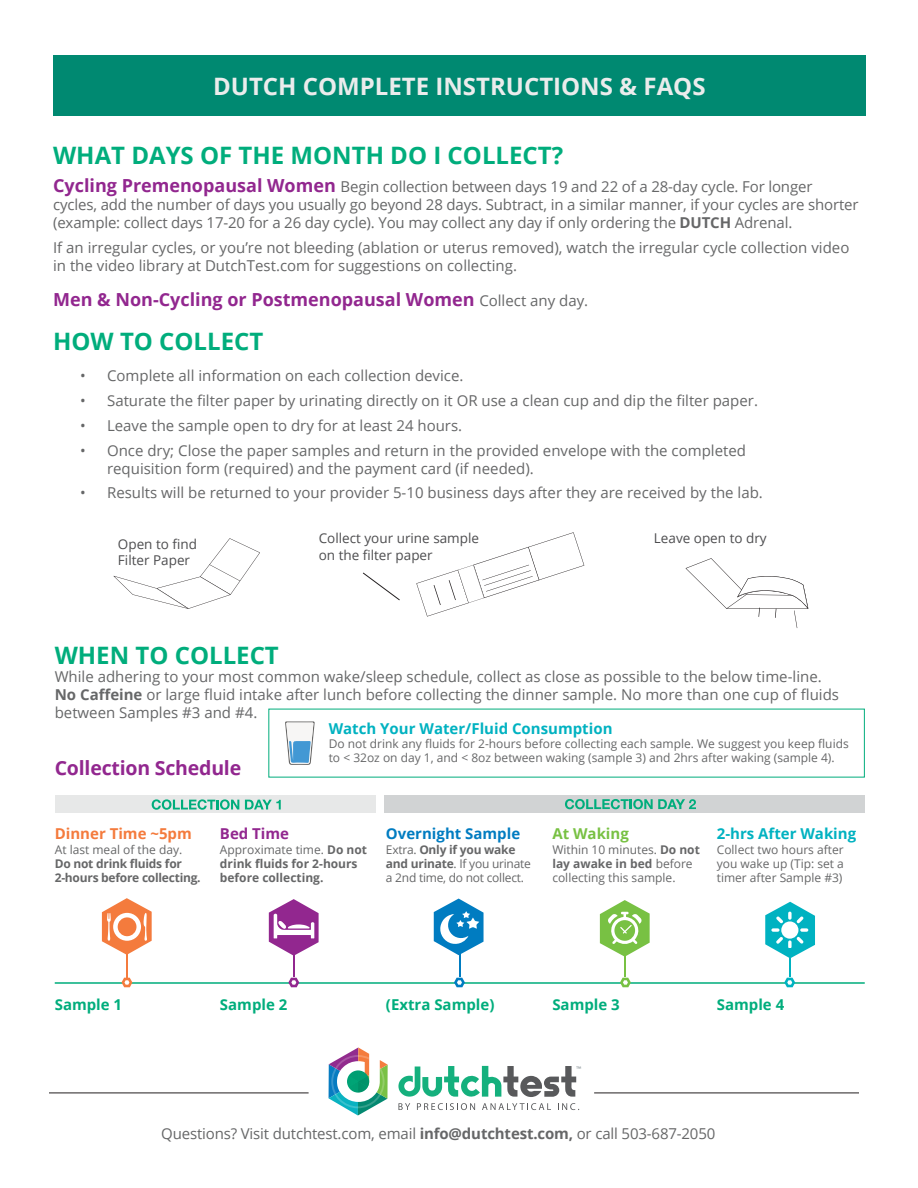
<style>
.page{position:relative;width:918px;height:1188px;background:#fff}
.page>*{position:absolute;margin:0;border:0;box-sizing:border-box;transform-origin:0 0}
.t1{font:700 24px "Open Sans";color:#00ad7c}
.t2{font:700 24px "Open Sans";color:#ebecec}
.t3{font:700 19.5px "Open Sans";letter-spacing:-.01em;color:#92278f}
.t4{font:700 18px "Open Sans";color:#92278f}
.t5{font:15px/18px "Open Sans";color:#666768}
.Sample{font:700 15px "Open Sans";color:#00b2c1}
.Sample-2{font:700 15px "Open Sans";color:#00ad7c}
.Sample-3{font:700 15px "Open Sans";color:#007cc1}
.Sample-4{font:700 15px "Open Sans";color:#f47b3d}
.Sample-5{font:700 15px "Open Sans";color:#78c143}
.Sample-6{font:700 15px "Open Sans";color:#92278f}
.t6{font:13.5px/16.2px "Open Sans";color:#4d4d4f}
.t7{font:12px/14.4px "Open Sans";color:#666768}
.t8{font:12px/14.4px "Open Sans";letter-spacing:-.02em;color:#666768}
.t9{font:700 12px/14.4px "Open Sans";letter-spacing:-.02em;color:#666768}
.t10{font:700 12px/14.4px "Open Sans";color:#666768}
.t11{font:8.1px "Myriad Pro";color:#384850}
.s1{font-weight:700;font-size:18px;color:#92278f}
.s2{font-weight:700}
.s3{font-weight:400;font-size:15px;color:#666768}
.s4{font-weight:400}
</style>
<div class="page">
<div style="left:53px;top:55px;width:813px;height:60px;background:#008971"></div>
<svg style="left:102px;top:898px;width:50px;height:57px"></svg>
<div style="left:55px;top:795px;width:321px;height:18px;background:#e7e8e8"></div>
<div style="left:384px;top:795px;width:481px;height:18px;background:#d1d3d4"></div>
<svg style="left:152px;top:799px;width:87px;height:11px"></svg>
<svg style="left:245px;top:800px;width:36px;height:9px"></svg>
<svg style="left:565px;top:799px;width:131px;height:10px"></svg>
<svg style="left:269px;top:899px;width:50px;height:57px"></svg>
<hr style="left:55px;top:982px;width:810px;height:2px;background:#00ad7c">
<svg style="left:288px;top:978px;width:11px;height:9px"></svg>
<hr style="left:293px;top:949px;width:2px;height:28px;background:#92278f">
<svg style="left:434px;top:899px;width:50px;height:88px"></svg>
<svg style="left:600px;top:900px;width:50px;height:87px"></svg>
<svg style="left:765px;top:902px;width:50px;height:85px"></svg>
<svg style="left:121px;top:978px;width:11px;height:9px"></svg>
<hr style="left:126px;top:949px;width:2px;height:29px;background:#f47b3d">
<svg style="left:329px;top:1047px;width:59px;height:68px"></svg>
<svg style="left:398px;top:1066px;width:181px;height:44px"></svg>
<hr style="left:49px;top:1093px;width:260px;height:1px;background:#231f20">
<hr style="left:594px;top:1093px;width:265px;height:1px;background:#231f20">
<svg style="left:416px;top:532px;width:168px;height:85px"></svg>
<svg style="left:363px;top:572px;width:37px;height:29px"></svg>
<svg style="left:686px;top:558px;width:122px;height:70px"></svg>
<svg style="left:114px;top:538px;width:146px;height:71px"></svg>
<svg style="left:285px;top:721px;width:30px;height:44px"></svg>
<p class="t2" style="left:213px;top:70px;width:494px">DUTCH COMPLETE INSTRUCTIONS &amp; FAQS</p>
<p class="t1" style="left:53px;top:138px;width:512px">WHAT DAYS OF THE MONTH DO I COLLECT?</p>
<p class="t5" style="left:53px;top:177px;width:807px"><span class="s1">Cycling Premenopausal Women</span> Begin collection between days 19 and 22 of a 28-day cycle. For longer cycles, add the number of days you usually go beyond 28 days. Subtract, in a similar manner, if your cycles are shorter (example: collect days 17-20 for a 26 day cycle). You may collect any day if only ordering the <span class="s2">DUTCH</span> Adrenal.</p>
<p class="t5" style="left:53px;top:238px;width:798px">If an irregular cycles, or you’re not bleeding (ablation or uterus removed), watch the irregular cycle collection video in the video library at DutchTest.com for suggestions on collecting.</p>
<p class="t4" style="left:53px;top:286px;width:537px">Men &amp; Non-Cycling or Postmenopausal Women <span class="s3">Collect any day.</span></p>
<p class="t1" style="left:53px;top:324px;width:212px">HOW TO COLLECT</p>
<p class="t5" style="left:80px;top:367px;width:385px">• Complete all information on each collection device.</p>
<p class="t5" style="left:80px;top:391px;width:679px">• Saturate the filter paper by urinating directly on it OR use a clean cup and dip the filter paper.</p>
<p class="t5" style="left:80px;top:416px;width:384px">• Leave the sample open to dry for at least 24 hours.</p>
<p class="t5" style="left:107px;top:441px;width:640px;text-indent:-27px">• Once dry; Close the paper samples and return in the provided envelope with the completed requisition form (required) and the payment card (if needed).</p>
<p class="t5" style="left:80px;top:484px;width:684px">• Results will be returned to your provider 5-10 business days after they are received by the lab.</p>
<p class="t6" style="left:118px;top:536px;width:81px">Open to find<br>Filter Paper</p>
<p class="t6" style="left:319px;top:530px;width:162px">Collect your urine sample on the filter paper</p>
<p class="t6" style="left:654px;top:530px;width:114px">Leave open to dry</p>
<p class="t1" style="left:55px;top:639px;width:226px">WHEN TO COLLECT</p>
<p class="t5" style="left:55px;top:667px;width:786px">While adhering to your most common wake/sleep schedule, collect as close as possible to the below time-line.<br><span class="s2">No Caffeine</span> or large fluid intake after lunch before collecting the dinner sample. No more than one cup of fluids between Samples #3 and #4.</p>
<p class="t3" style="left:55px;top:754px;width:188px">Collection Schedule</p>
<p class="Sample" style="left:329px;top:718px;width:285px">Watch Your Water/Fluid Consumption</p>
<p class="t7" style="left:329px;top:737px;width:522px;line-height:13.5px">Do not drink any fluids for 2-hours before collecting each sample. We suggest you keep fluids to &lt; 32oz on day 1, and &lt; 8oz between waking (sample 3) and 2hrs after waking (sample 4).</p>
<p class="Sample-4" style="left:55px;top:823px;width:139px">Dinner Time ~5pm</p>
<p class="t9" style="left:55px;top:842px;width:147px"><span class="s4">At last meal of the day.<br></span>Do not drink fluids for<br>2-hours before collecting.</p>
<p class="Sample-6" style="left:220px;top:823px;width:71px">Bed Time</p>
<p class="t10" style="left:220px;top:842px;width:149px"><span class="s4">Approximate time.</span> Do not drink fluids for 2-hours before collecting.</p>
<p class="Sample-3" style="left:386px;top:823px;width:136px">Overnight Sample</p>
<p class="t8" style="left:386px;top:842px;width:146px">Extra. <span class="s2">Only if you wake and urinate</span>. If you urinate a 2nd time, do not collect.</p>
<p class="Sample-5" style="left:552px;top:823px;width:78px">At Waking</p>
<p class="t7" style="left:552px;top:842px;width:149px">Within 10 minutes. <span class="s2">Do not lay awake in bed</span> before collecting this sample.</p>
<p class="Sample" style="left:717px;top:823px;width:141px">2-hrs After Waking</p>
<p class="t7" style="left:717px;top:842px;width:129px;text-align:justify">Collect two hours after you wake up (Tip: set a timer after Sample #3)</p>
<p class="Sample-2" style="left:55px;top:994px;width:69px">Sample 1</p>
<p class="Sample-2" style="left:220px;top:994px;width:69px">Sample 2</p>
<p class="Sample-2" style="left:386px;top:994px;width:110px">(Extra Sample)</p>
<p class="Sample-2" style="left:552px;top:994px;width:69px">Sample 3</p>
<p class="t11" style="left:576px;top:1064px;width:7px">™</p>
<p class="Sample-2" style="left:717px;top:994px;width:69px">Sample 4</p>
<p class="t5" style="left:161px;top:1124px;width:556px">Questions? Visit dutchtest.com, email <span class="s2">info@dutchtest.com,</span> or call 503-687-2050</p>
</div>
